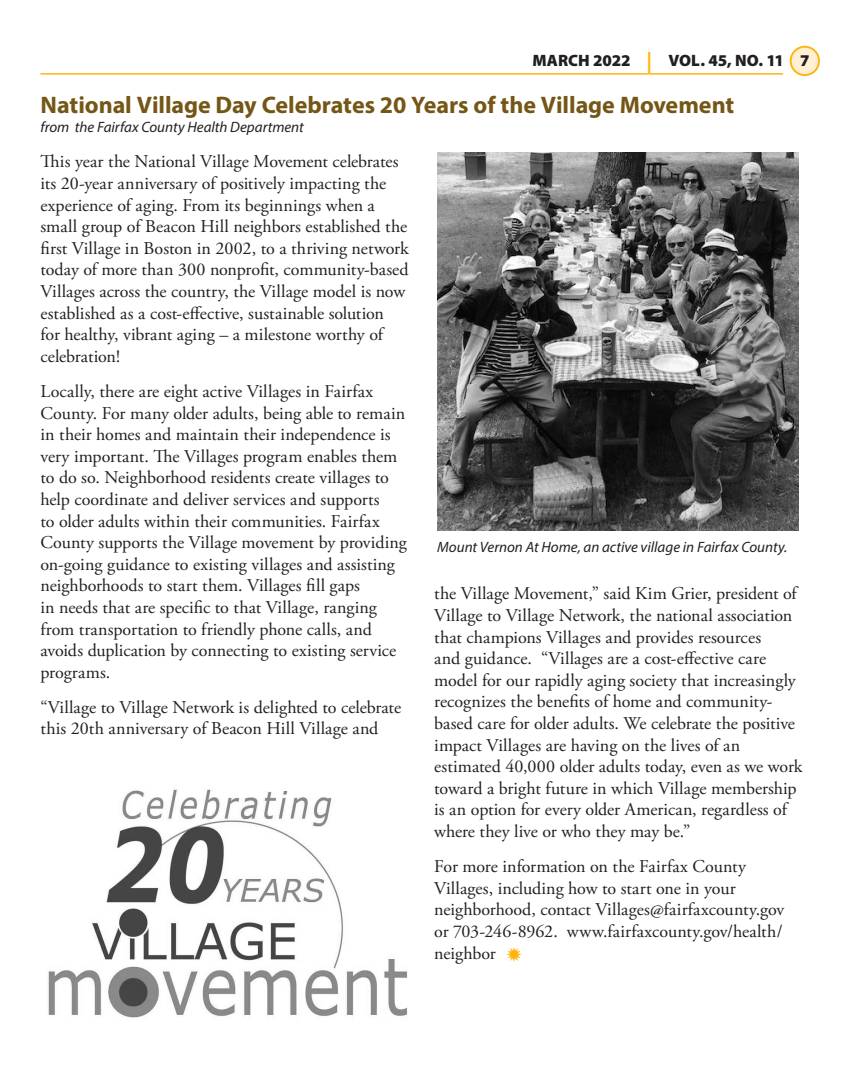
<style>
.page{position:relative;width:864px;height:1080px;background:#fff}
.page>*{position:absolute;margin:0;border:0;box-sizing:border-box;transform-origin:0 0}
.H1-Article-Head-No_R{font:700 24px "Myriad Pro";letter-spacing:-.005em;color:#745716}
.Body_Text_GG{font:18px/21.6px "Adobe Garamond Pro";color:#231f20}
.t1{font:900 16.5px "Myriad Pro";letter-spacing:-.005em;color:#231f20}
.Photo_Caption_GG{font:italic 15px "Myriad Pro";color:#231f20}
.H1-Article-Head-No_R-2{font:italic 15px "Myriad Pro";color:#231f20}
.s1{font-size:21.45px;color:#ffb40f}
</style>
<div class="page">
<hr style="left:40px;top:73px;width:743px;height:2px;background:#ffb40f">
<div style="left:791px;top:47px;width:28px;height:28px;background:#ffefd5;border-radius:50%"></div>
<div style="left:790px;top:46px;width:30px;height:30px;border:2px solid #ffb40f;border-radius:50%"></div>
<img style="left:48px;top:789px;width:360px;height:229px">
<img style="left:437px;top:153px;width:362px;height:377px">
<p class="t1" style="left:533px;top:50px;width:279px">MARCH 2022 <span class="s1">|</span> VOL. 45, NO. 11 7</p>
<p class="H1-Article-Head-No_R" style="left:40px;top:89px;width:695px">National Village Day Celebrates 20 Years of the Village Movement</p>
<p class="H1-Article-Head-No_R-2" style="left:40px;top:118px;width:265px">from the Fairfax County Health Department</p>
<p class="Body_Text_GG" style="left:40px;top:152px;width:370px">This year the National Village Movement celebrates its 20-year anniversary of positively impacting the experience of aging. From its beginnings when a small group of Beacon Hill neighbors established the first Village in Boston in 2002, to a thriving network today of more than 300 nonprofit, community-based Villages across the country, the Village model is now established as a cost-effective, sustainable solution<br>for healthy, vibrant aging – a milestone worthy of celebration!</p>
<p class="Body_Text_GG" style="left:40px;top:381px;width:368px">Locally, there are eight active Villages in Fairfax County. For many older adults, being able to remain in their homes and maintain their independence is very important. The Villages program enables them to do so. Neighborhood residents create villages to help coordinate and deliver services and supports<br>to older adults within their communities. Fairfax County supports the Village movement by providing on-going guidance to existing villages and assisting neighborhoods to start them. Villages fill gaps<br>in needs that are specific to that Village, ranging from transportation to friendly phone calls, and avoids duplication by connecting to existing service programs.</p>
<p class="Body_Text_GG" style="left:40px;top:697px;width:362px">“Village to Village Network is delighted to celebrate this 20th anniversary of Beacon Hill Village and</p>
<p class="Photo_Caption_GG" style="left:437px;top:537px;width:352px">Mount Vernon At Home, an active village in Fairfax County.</p>
<p class="Body_Text_GG" style="left:434px;top:584px;width:370px">the Village Movement,” said Kim Grier, president of Village to Village Network, the national association that champions Villages and provides resources<br>and guidance. “Villages are a cost-effective care model for our rapidly aging society that increasingly recognizes the benefits of home and community&shy;based care for older adults. We celebrate the positive impact Villages are having on the lives of an estimated 40,000 older adults today, even as we work toward a bright future in which Village membership is an option for every older American, regardless of where they live or who they may be.”</p>
<p class="Body_Text_GG" style="left:434px;top:856px;width:352px">For more information on the Fairfax County Villages, including how to start one in your neighborhood, contact Villages@fairfaxcounty.gov or 703-246-8962. www.fairfaxcounty.gov/health/ neighbor</p>
</div>
